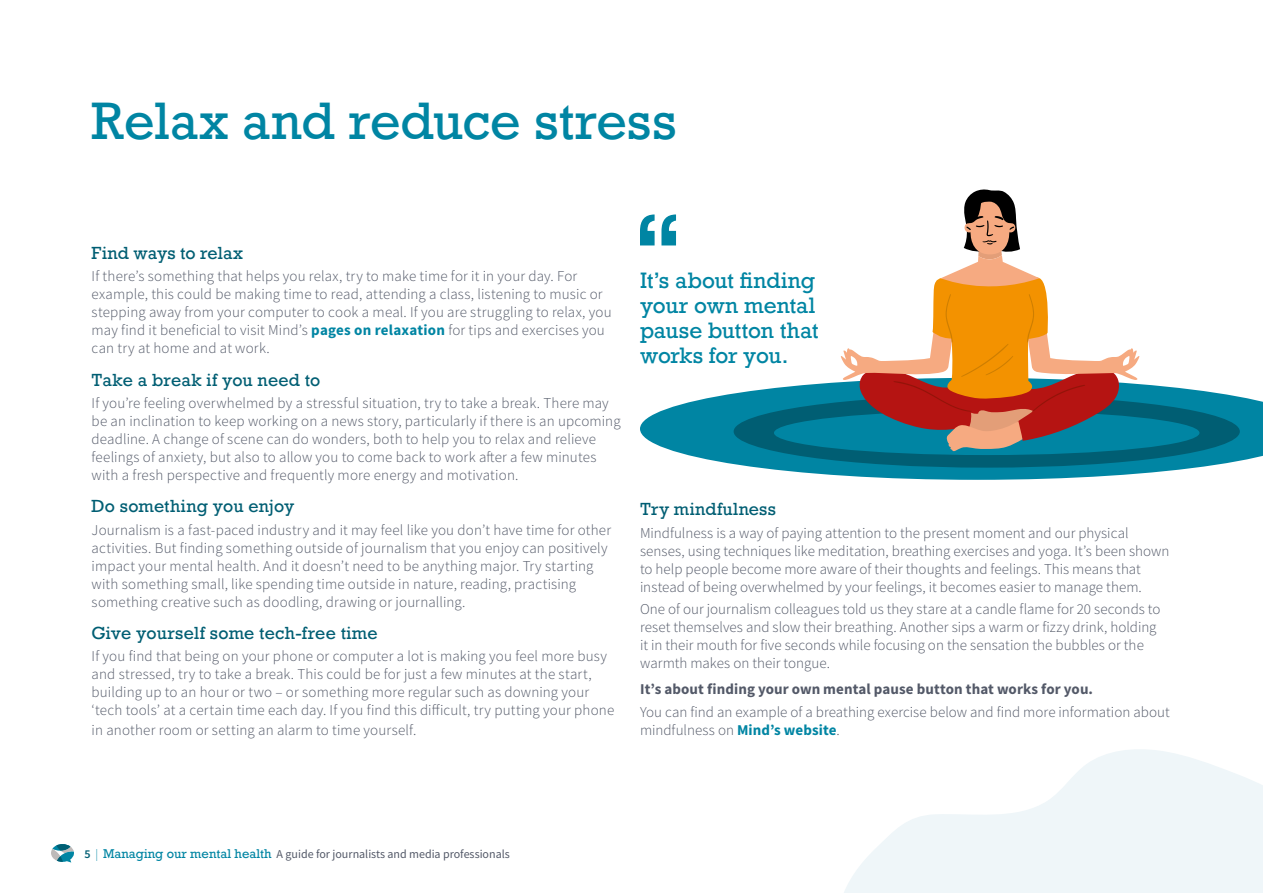
<style>
.page{position:relative;width:1263px;height:893px;background:#fff}
.page>*{position:absolute;margin:0;border:0;box-sizing:border-box;transform-origin:0 0}
.t1{font:49.5px "Rockwell";letter-spacing:-.005em;color:#0085a3}
.t2{font:21px/25.2px "Rockwell";letter-spacing:-.01em;color:#0085a3}
.t3{font:16.5px "Rockwell";letter-spacing:.01em;color:#005e73}
.t4{font:300 15px/18px "Source Sans Pro";letter-spacing:.01em;color:#535968}
.t5{font:700 15px "Source Sans Pro";letter-spacing:.005em;color:#535968}
.t6{font:12px "Source Sans Pro";color:#535968}
.s1{font-weight:700;color:#0085a3}
.s2{font-weight:600;color:#005e73}
.s3{font-weight:300;color:#0085a3}
.s4{font-family:"Rockwell";color:#0085a3}
</style>
<div class="page">
<svg style="left:51px;top:844px;width:23px;height:18px"></svg>
<svg style="left:640px;top:214px;width:36px;height:31px"></svg>
<svg style="left:640px;top:382px;width:623px;height:98px;fill:#0085a3"></svg>
<div style="left:734px;top:395px;width:506px;height:73px;background:#005e73;border-radius:50%"></div>
<div style="left:774px;top:411px;width:425px;height:44px;background:#0085a3;border-radius:50%"></div>
<svg style="left:841px;top:189px;width:298px;height:262px"></svg>
<svg style="left:844px;top:749px;width:419px;height:144px;fill:#eff6f9"></svg>
<h1 class="t1" style="left:92px;top:91px;width:587px">Relax and reduce stress</h1>
<p class="t3" style="left:92px;top:242px;width:153px">Find ways to relax</p>
<p class="t4" style="left:92px;top:267px;width:521px">If there’s something that helps you relax, try to make time for it in your day. For example, this could be making time to read, attending a class, listening to music or stepping away from your computer to cook a meal. If you are struggling to relax, you may find it beneficial to visit Mind’s <span class="s1">pages on relaxation</span> for tips and exercises you can try at home and at work.</p>
<p class="t3" style="left:92px;top:369px;width:230px">Take a break if you need to</p>
<p class="t4" style="left:92px;top:394px;width:530px">If you’re feeling overwhelmed by a stressful situation, try to take a break. There may be an inclination to keep working on a news story, particularly if there is an upcoming deadline. A change of scene can do wonders, both to help you to relax and relieve feelings of anxiety, but also to allow you to come back to work after a few minutes with a fresh perspective and frequently more energy and motivation.</p>
<p class="t3" style="left:92px;top:496px;width:204px">Do something you enjoy</p>
<p class="t4" style="left:92px;top:521px;width:521px">Journalism is a fast-paced industry and it may feel like you don’t have time for other activities. But finding something outside of journalism that you enjoy can positively impact your mental health. And it doesn’t need to be anything major. Try starting with something small, like spending time outside in nature, reading, practising something creative such as doodling, drawing or journalling.</p>
<p class="t3" style="left:92px;top:623px;width:288px">Give yourself some tech-free time</p>
<p class="t4" style="left:92px;top:647px;width:524px">If you find that being on your phone or computer a lot is making you feel more busy and stressed, try to take a break. This could be for just a few minutes at the start, building up to an hour or two – or something more regular such as downing your ‘tech tools’ at a certain time each day. If you find this difficult, try putting your phone</p>
<p class="t4" style="left:92px;top:721px;width:326px">in another room or setting an alarm to time yourself.</p>
<h2 class="t2" style="left:640px;top:268px;width:180px">It’s about finding your own mental pause button that works for you.</h2>
<p class="t3" style="left:640px;top:499px;width:138px">Try mindfulness</p>
<p class="t4" style="left:640px;top:524px;width:531px">Mindfulness is a way of paying attention to the present moment and our physical senses, using techniques like meditation, breathing exercises and yoga. It’s been shown to help people become more aware of their thoughts and feelings. This means that instead of being overwhelmed by your feelings, it becomes easier to manage them.</p>
<p class="t4" style="left:640px;top:600px;width:522px">One of our journalism colleagues told us they stare at a candle flame for 20 seconds to reset themselves and slow their breathing. Another sips a warm or fizzy drink, holding it in their mouth for five seconds while focusing on the sensation the bubbles or the warmth makes on their tongue.</p>
<p class="t5" style="left:640px;top:679px;width:455px">It’s about finding your own mental pause button that works for you.</p>
<p class="t4" style="left:640px;top:703px;width:531px">You can find an example of a breathing exercise below and find more information about mindfulness on <span class="s1">Mind’s website</span>.</p>
<p class="t6" style="left:85px;top:846px;width:427px"><span class="s2">5</span> <span class="s3">|</span> <span class="s4">Managing our mental health</span> A guide for journalists and media professionals</p>
</div>
